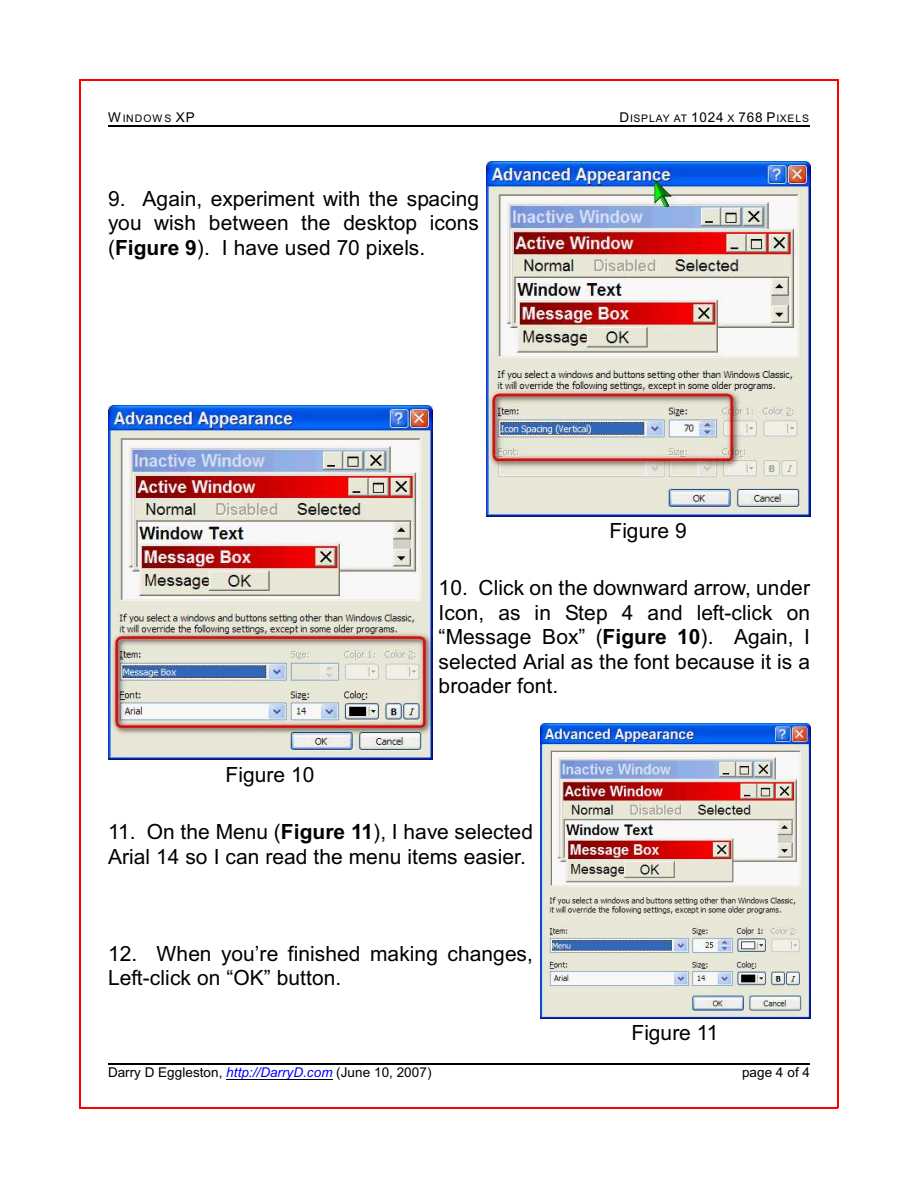
<style>
.page{position:relative;width:918px;height:1188px;background:#fff}
.page>*{position:absolute;margin:0;border:0;box-sizing:border-box;transform-origin:0 0}
.t1{font:21px/24.5px "Arial";letter-spacing:.005em;color:#000;text-align:justify}
.t2{font:13.5px "Arial";letter-spacing:.005em;color:#000}
.t3{font:10.5px "Arial";letter-spacing:.085em;color:#000}
.s1{font-size:13.5px}
.s2{font-weight:700}
.s3{font-style:italic;color:#00f}
</style>
<div class="page">
<hr style="left:80px;top:80px;width:1px;height:1028px;background:#f00">
<hr style="left:837px;top:80px;width:1px;height:1028px;background:#f00">
<hr style="left:80px;top:80px;width:758px;height:1px;background:#f00">
<hr style="left:80px;top:1107px;width:758px;height:1px;background:#f00">
<hr style="left:108px;top:125px;width:702px;height:1px;background:#000">
<hr style="left:226px;top:1079px;width:106px;height:1px;background:#000">
<hr style="left:108px;top:1063px;width:702px;height:1px;background:#000">
<img style="left:486px;top:162px;width:324px;height:354px">
<img style="left:108px;top:405px;width:324px;height:355px">
<img style="left:540px;top:723px;width:270px;height:296px">
<p class="t3" style="left:108px;top:114px;width:88px"><span class="s1">W</span> INDOWS <span class="s1">XP</span></p>
<p class="t3" style="left:619px;top:114px;width:191px"><span class="s1">D</span>ISPLAY AT <span class="s1">1024</span> X <span class="s1">768 P</span>IXELS</p>
<p class="t1" style="left:108px;top:188px;width:373px">9. Again, experiment with the spacing you wish between the desktop icons (<span class="s2">Figure 9</span>). I have used 70 pixels.</p>
<p class="t1" style="left:609px;top:521px;width:79px">Figure 9</p>
<p class="t1" style="left:226px;top:764px;width:90px">Figure 10</p>
<p class="t1" style="left:439px;top:578px;width:373px">10. Click on the downward arrow, under Icon, as in Step 4 and left-click on “Message Box” (<span class="s2">Figure 10</span>). Again, I selected Arial as the font because it is a broader font.</p>
<p class="t1" style="left:108px;top:822px;width:427px">11. On the Menu (<span class="s2">Figure 11</span>), I have selected<br>Arial 14 so I can read the menu items easier.</p>
<p class="t1" style="left:108px;top:943px;width:427px">12. When you’re finished making changes,<br>Left-click on “OK” button.</p>
<p class="t1" style="left:631px;top:1023px;width:89px">Figure 11</p>
<p class="t2" style="left:108px;top:1067px;width:325px">Darry D Eggleston, <span class="s3">http://DarryD.com</span> (June 10, 2007)</p>
<p class="t2" style="left:742px;top:1067px;width:69px">page 4 of 4</p>
</div>
